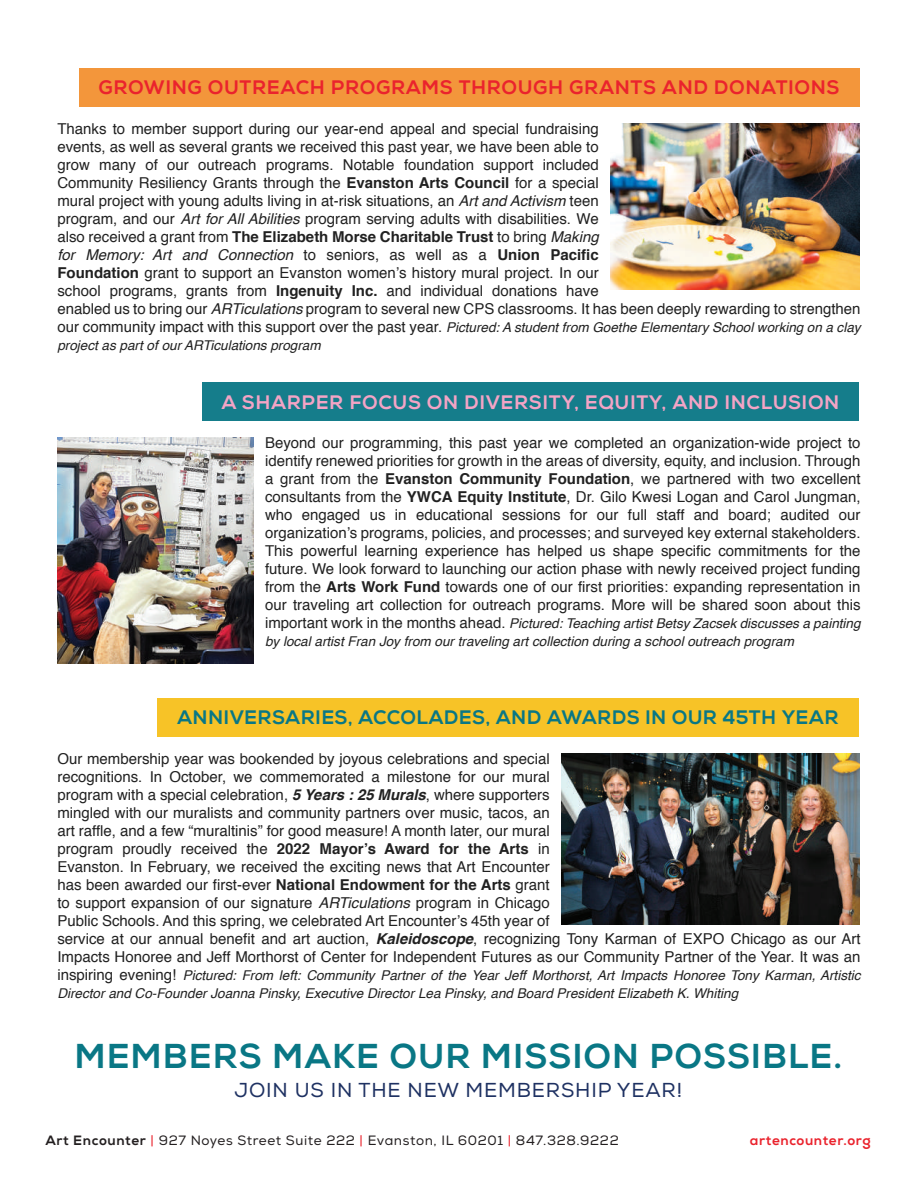
<style>
.page{position:relative;width:918px;height:1188px;background:#fff}
.page>*{position:absolute;margin:0;border:0;box-sizing:border-box;transform-origin:0 0}
.t1{font:800 34.5px "Nexa";letter-spacing:.03em;color:#097785}
.t2{font:20.1px "Nexa";letter-spacing:.04em;color:#1e3162}
.t3{font:800 19.5px "Nexa";letter-spacing:.03em;color:#ea232d}
.t4{font:800 19.5px "Nexa";letter-spacing:.015em;color:#097785}
.t5{font:800 19.5px "Nexa";letter-spacing:.03em;color:#f4a4c5}
.t6{font:15px/18px "Helvetica";color:#212121}
.t7{font:italic 13.5px/18px "Helvetica";color:#212121}
.t8{font:13.5px "Nexa";letter-spacing:.045em;color:#231f20}
.t9{font:800 13.5px "Nexa";letter-spacing:.045em;color:#ea232d}
.s1{font-weight:700}
.s2{font-style:italic}
.s3{font-style:normal;font-size:15px}
.s4{font-weight:700;font-style:italic}
.s5{font-weight:800}
.s6{color:#ea232d}
</style>
<div class="page">
<div style="left:79px;top:68px;width:781px;height:38px;background:#f3963b"></div>
<img style="left:611px;top:123px;width:249px;height:166px">
<div style="left:202px;top:383px;width:657px;height:38px;background:#157d8b"></div>
<img style="left:58px;top:438px;width:196px;height:226px">
<div style="left:157px;top:698px;width:702px;height:38px;background:#f7c327"></div>
<img style="left:562px;top:753px;width:298px;height:171px">
<h3 class="t3" style="left:98px;top:75px;width:743px">GROWING OUTREACH PROGRAMS THROUGH GRANTS AND DONATIONS</h3>
<p class="t6" style="left:57px;top:120px;width:805px">Thanks to member support during our year-end appeal and special fundraising<br>events, as well as several grants we received this past year, we have been able to<br>grow many of our outreach programs. Notable foundation support included<br>Community Resiliency Grants through the <span class="s1">Evanston Arts Council</span> for a special<br>mural project with young adults living in at-risk situations, an <span class="s2">Art and Activism</span> teen<br>program, and our <span class="s2">Art for All Abilities</span> program serving adults with disabilities. We<br>also received a grant from <span class="s1">The Elizabeth Morse Charitable Trust</span> to bring <span class="s2">Making<br>for Memory: Art and Connection</span> to seniors, as well as a <span class="s1">Union Pacific<br>Foundation</span> grant to support an Evanston women’s history mural project. In our<br>school programs, grants from <span class="s1">Ingenuity Inc.</span> and individual donations have<br>enabled us to bring our <span class="s2">ARTiculations</span> program to several new CPS classrooms. It has been deeply rewarding to strengthen</p>
<p class="t7" style="left:57px;top:318px;width:805px"><span class="s3">our community impact with this support over the past year.</span> Pictured: A student from Goethe Elementary School working on a clay project as part of our ARTiculations program</p>
<h3 class="t5" style="left:221px;top:390px;width:620px">A SHARPER FOCUS ON DIVERSITY, EQUITY, AND INCLUSION</h3>
<p class="t6" style="left:265px;top:434px;width:597px;text-align:justify">Beyond our programming, this past year we completed an organization-wide project to identify renewed priorities for growth in the areas of diversity, equity, and inclusion. Through a grant from the <span class="s1">Evanston Community Foundation</span>, we partnered with two excellent consultants from the <span class="s1">YWCA Equity Institute</span>, Dr. Gilo Kwesi Logan and Carol Jungman, who engaged us in educational sessions for our full staff and board; audited our organization’s programs, policies, and processes; and surveyed key external stakeholders.<br>This powerful learning experience has helped us shape specific commitments for the future. We look forward to launching our action phase with newly received project funding from the <span class="s1">Arts Work Fund</span> towards one of our first priorities: expanding representation in our traveling art collection for outreach programs. More will be shared soon about this</p>
<p class="t7" style="left:265px;top:614px;width:597px"><span class="s3">important work in the months ahead.</span> Pictured: Teaching artist Betsy Zacsek discusses a painting by local artist Fran Joy from our traveling art collection during a school outreach program</p>
<h3 class="t4" style="left:177px;top:705px;width:663px">ANNIVERSARIES, ACCOLADES, AND AWARDS IN OUR 45TH YEAR</h3>
<p class="t6" style="left:57px;top:750px;width:805px">Our membership year was bookended by joyous celebrations and special<br>recognitions. In October, we commemorated a milestone for our mural<br>program with a special celebration, <span class="s4">5 Years : 25 Murals</span>, where supporters<br>mingled with our muralists and community partners over music, tacos, an<br>art raffle, and a few “muraltinis” for good measure! A month later, our mural<br>program proudly received the <span class="s1">2022 Mayor’s Award for the Arts</span> in<br>Evanston. In February, we received the exciting news that Art Encounter<br>has been awarded our first-ever <span class="s1">National Endowment for the Arts</span> grant<br>to support expansion of our signature <span class="s2">ARTiculations</span> program in Chicago<br>Public Schools. And this spring, we celebrated Art Encounter’s 45th year of<br>service at our annual benefit and art auction, <span class="s4">Kaleidoscope</span>, recognizing Tony Karman of EXPO Chicago as our Art Impacts Honoree and Jeff Morthorst of Center for Independent Futures as our Community Partner of the Year. It was an</p>
<p class="t7" style="left:57px;top:967px;width:805px"><span class="s3">inspiring evening!</span> Pictured: From left: Community Partner of the Year Jeff Morthorst, Art Impacts Honoree Tony Karman, Artistic<br>Director and Co-Founder Joanna Pinsky, Executive Director Lea Pinsky, and Board President Elizabeth K. Whiting</p>
<h1 class="t1" style="left:74px;top:1035px;width:769px">MEMBERS MAKE OUR MISSION POSSIBLE.</h1>
<h2 class="t2" style="left:235px;top:1078px;width:449px">JOIN US IN THE NEW MEMBERSHIP YEAR!</h2>
<p class="t8" style="left:45px;top:1132px;width:575px"><span class="s5">Art Encounter</span> <span class="s6">|</span> 927 Noyes Street Suite 222 <span class="s6">|</span> Evanston, IL 60201 <span class="s6">|</span> 847.328.9222</p>
<p class="t9" style="left:750px;top:1132px;width:122px">artencounter.org</p>
</div>
